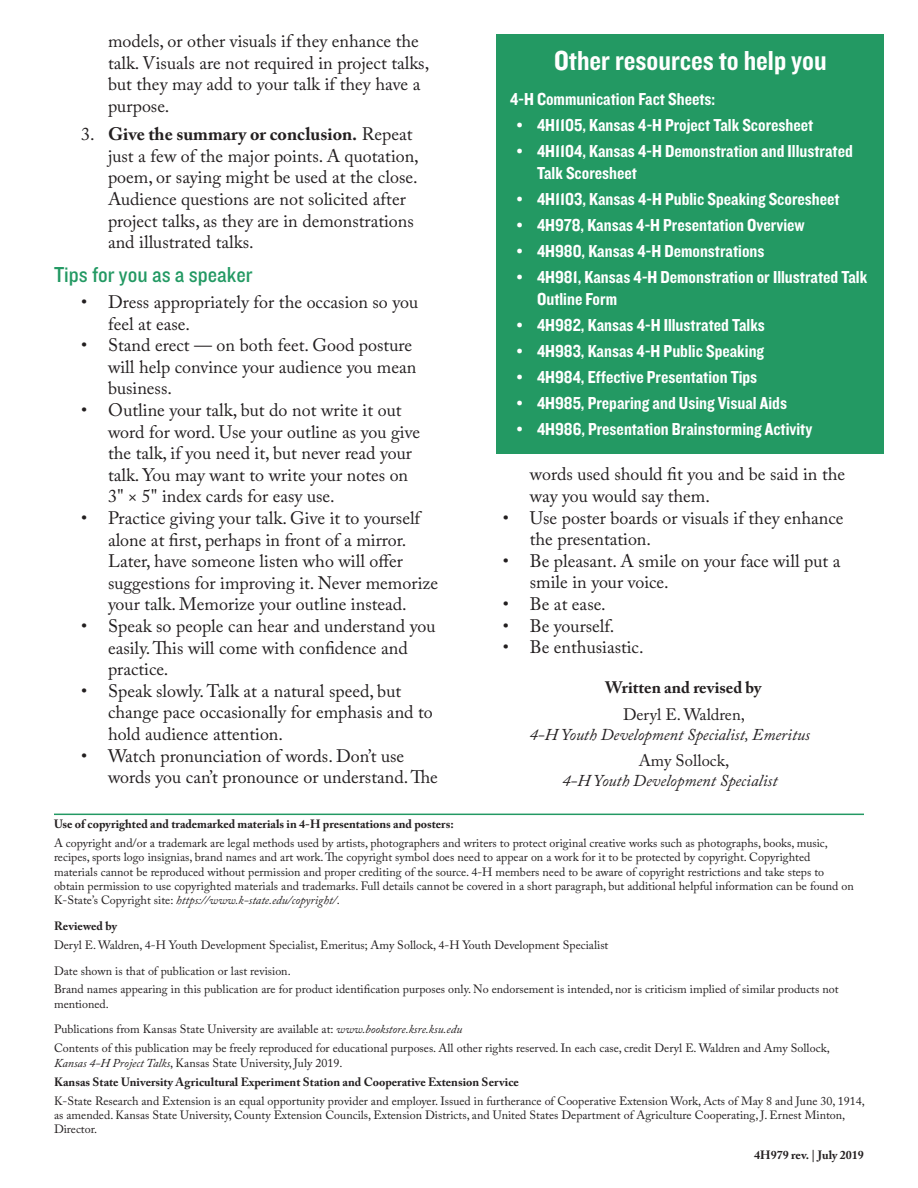
<style>
.page{position:relative;width:918px;height:1188px;background:#fff}
.page>*{position:absolute;margin:0;border:0;box-sizing:border-box;transform-origin:0 0}
.Table_Headings{font:28.5px "Knockout 50 Welterweight";color:#fff}
.Headings{font:22.5px "Knockout 30 Junior Welterwt";color:#239963}
.t1{font:18px/21.6px "Adobe Caslon Pro";color:#231f20}
.Table_Headings-2{font:18px/21.6px "Knockout 50 Welterweight";color:#fff}
.body_text{font:italic 16.5px/19.8px "Adobe Caslon Pro";color:#231f20}
.body_text-2{font:700 16.5px "Adobe Caslon Pro";color:#231f20}
.Indicia_Text{font:12px/14.4px "Adobe Caslon Pro";color:#231f20}
.Indicia_Text-2{font:700 12px "Adobe Caslon Pro";color:#231f20}
.s1{font-weight:700}
.s2{font-style:normal}
.s3{font-style:italic}
</style>
<div class="page">
<div style="left:497px;top:34px;width:387px;height:420px;background:#239963"></div>
<hr style="left:54px;top:814px;width:810px;height:1px;background:#239963">
<p class="t1" style="left:108px;top:30px;width:323px">models, or other visuals if they enhance the talk. Visuals are not required in project talks, but they may add to your talk if they have a purpose.</p>
<p class="t1" style="left:108px;top:123px;width:312px;text-indent:-27px">3. <span class="s1">Give the summary or conclusion.</span> Repeat just a few of the major points. A quotation, poem, or saying might be used at the close.<br>Audience questions are not solicited after project talks, as they are in demonstrations and illustrated talks.</p>
<p class="Headings" style="left:54px;top:259px;width:200px">Tips for you as a speaker</p>
<p class="t1" style="left:108px;top:291px;width:312px;text-indent:-27px">• Dress appropriately for the occasion so you feel at ease.</p>
<p class="t1" style="left:108px;top:334px;width:310px;text-indent:-27px">• Stand erect — on both feet. Good posture will help convince your audience you mean business.</p>
<p class="t1" style="left:108px;top:399px;width:314px;text-indent:-27px">• Outline your talk, but do not write it out word for word. Use your outline as you give the talk, if you need it, but never read your talk. You may want to write your notes on 3" × 5" index cards for easy use.</p>
<p class="t1" style="left:108px;top:507px;width:332px;text-indent:-27px">• Practice giving your talk. Give it to yourself alone at first, perhaps in front of a mirror.<br>Later, have someone listen who will offer suggestions for improving it. Never memorize your talk. Memorize your outline instead.</p>
<p class="t1" style="left:108px;top:615px;width:329px;text-indent:-27px">• Speak so people can hear and understand you easily. This will come with confidence and practice.</p>
<p class="t1" style="left:108px;top:680px;width:326px;text-indent:-27px">• Speak slowly. Talk at a natural speed, but change pace occasionally for emphasis and to hold audience attention.</p>
<p class="t1" style="left:108px;top:745px;width:331px;text-indent:-27px">• Watch pronunciation of words. Don’t use words you can’t pronounce or understand. The</p>
<p class="Table_Headings" style="left:554px;top:42px;width:274px">Other resources to help you</p>
<p class="Table_Headings-2" style="left:510px;top:88px;width:207px">4-H Communication Fact Sheets:</p>
<p class="Table_Headings-2" style="left:517px;top:114px;width:298px">• 4H1105, Kansas 4-H Project Talk Scoresheet</p>
<p class="Table_Headings-2" style="left:537px;top:140px;width:317px;text-indent:-20px">• 4H1104, Kansas 4-H Demonstration and Illustrated<br>Talk Scoresheet</p>
<p class="Table_Headings-2" style="left:517px;top:188px;width:324px">• 4H1103, Kansas 4-H Public Speaking Scoresheet</p>
<p class="Table_Headings-2" style="left:517px;top:214px;width:289px">• 4H978, Kansas 4-H Presentation Overview</p>
<p class="Table_Headings-2" style="left:517px;top:240px;width:249px">• 4H980, Kansas 4-H Demonstrations</p>
<p class="Table_Headings-2" style="left:537px;top:266px;width:332px;text-indent:-20px">• 4H981, Kansas 4-H Demonstration or Illustrated Talk<br>Outline Form</p>
<p class="Table_Headings-2" style="left:517px;top:314px;width:250px">• 4H982, Kansas 4-H Illustrated Talks</p>
<p class="Table_Headings-2" style="left:517px;top:340px;width:249px">• 4H983, Kansas 4-H Public Speaking</p>
<p class="Table_Headings-2" style="left:517px;top:366px;width:242px">• 4H984, Effective Presentation Tips</p>
<p class="Table_Headings-2" style="left:517px;top:392px;width:272px">• 4H985, Preparing and Using Visual Aids</p>
<p class="Table_Headings-2" style="left:517px;top:418px;width:297px">• 4H986, Presentation Brainstorming Activity</p>
<p class="t1" style="left:530px;top:463px;width:317px">words used should fit you and be said in the way you would say them.</p>
<p class="t1" style="left:530px;top:507px;width:315px;text-indent:-27px">• Use poster boards or visuals if they enhance the presentation.</p>
<p class="t1" style="left:530px;top:550px;width:312px;text-indent:-27px">• Be pleasant. A smile on your face will put a smile in your voice.</p>
<p class="t1" style="left:503px;top:593px;width:104px">• Be at ease.</p>
<p class="t1" style="left:503px;top:615px;width:113px">• Be yourself.</p>
<p class="t1" style="left:503px;top:636px;width:142px">• Be enthusiastic.</p>
<p class="body_text-2" style="left:605px;top:678px;width:158px">Written and revised by</p>
<p class="body_text" style="left:530px;top:704px;width:282px;text-indent:93px"><span class="s2">Deryl E. Waldren,<br></span>4-H Youth Development Specialist, Emeritus</p>
<p class="body_text" style="left:562px;top:751px;width:217px;text-indent:76px"><span class="s2">Amy Sollock,<br></span>4-H Youth Development Specialist</p>
<p class="Indicia_Text-2" style="left:54px;top:817px;width:401px">Use of copyrighted and trademarked materials in 4-H presentations and posters:</p>
<p class="Indicia_Text" style="left:54px;top:835px;width:801px">A copyright and/or a trademark are legal methods used by artists, photographers and writers to protect original creative works such as photographs, books, music, recipes, sports logo insignias, brand names and art work. The copyright symbol does need to appear on a work for it to be protected by copyright. Copyrighted materials cannot be reproduced without permission and proper crediting of the source. 4-H members need to be aware of copyright restrictions and take steps to obtain permission to use copyrighted materials and trademarks. Full details cannot be covered in a short paragraph, but additional helpful information can be found on K-State’s Copyright site: <span class="s3">https://www.k-state.edu/copyright/</span>.</p>
<p class="Indicia_Text-2" style="left:54px;top:919px;width:65px">Reviewed by</p>
<p class="Indicia_Text" style="left:54px;top:938px;width:556px">Deryl E. Waldren, 4-H Youth Development Specialist, Emeritus; Amy Sollock, 4-H Youth Development Specialist</p>
<p class="Indicia_Text" style="left:54px;top:963px;width:238px">Date shown is that of publication or last revision.</p>
<p class="Indicia_Text" style="left:54px;top:982px;width:786px">Brand names appearing in this publication are for product identification purposes only. No endorsement is intended, nor is criticism implied of similar products not mentioned.</p>
<p class="Indicia_Text" style="left:54px;top:1022px;width:410px">Publications from Kansas State University are available at: <span class="s3">www.bookstore.ksre.ksu.edu</span></p>
<p class="Indicia_Text" style="left:54px;top:1041px;width:777px">Contents of this publication may be freely reproduced for educational purposes. All other rights reserved. In each case, credit Deryl E. Waldren and Amy Sollock,<br><span class="s3">Kansas 4-H Project Talks</span>, Kansas State University, July 2019.</p>
<p class="Indicia_Text-2" style="left:54px;top:1075px;width:466px">Kansas State University Agricultural Experiment Station and Cooperative Extension Service</p>
<p class="Indicia_Text" style="left:54px;top:1093px;width:812px">K-State Research and Extension is an equal opportunity provider and employer. Issued in furtherance of Cooperative Extension Work, Acts of May 8 and June 30, 1914, as amended. Kansas State University, County Extension Councils, Extension Districts, and United States Department of Agriculture Cooperating, J. Ernest Minton,<br>Director.</p>
<p class="Indicia_Text-2" style="left:754px;top:1148px;width:111px">4H979 rev. | July 2019</p>
</div>
